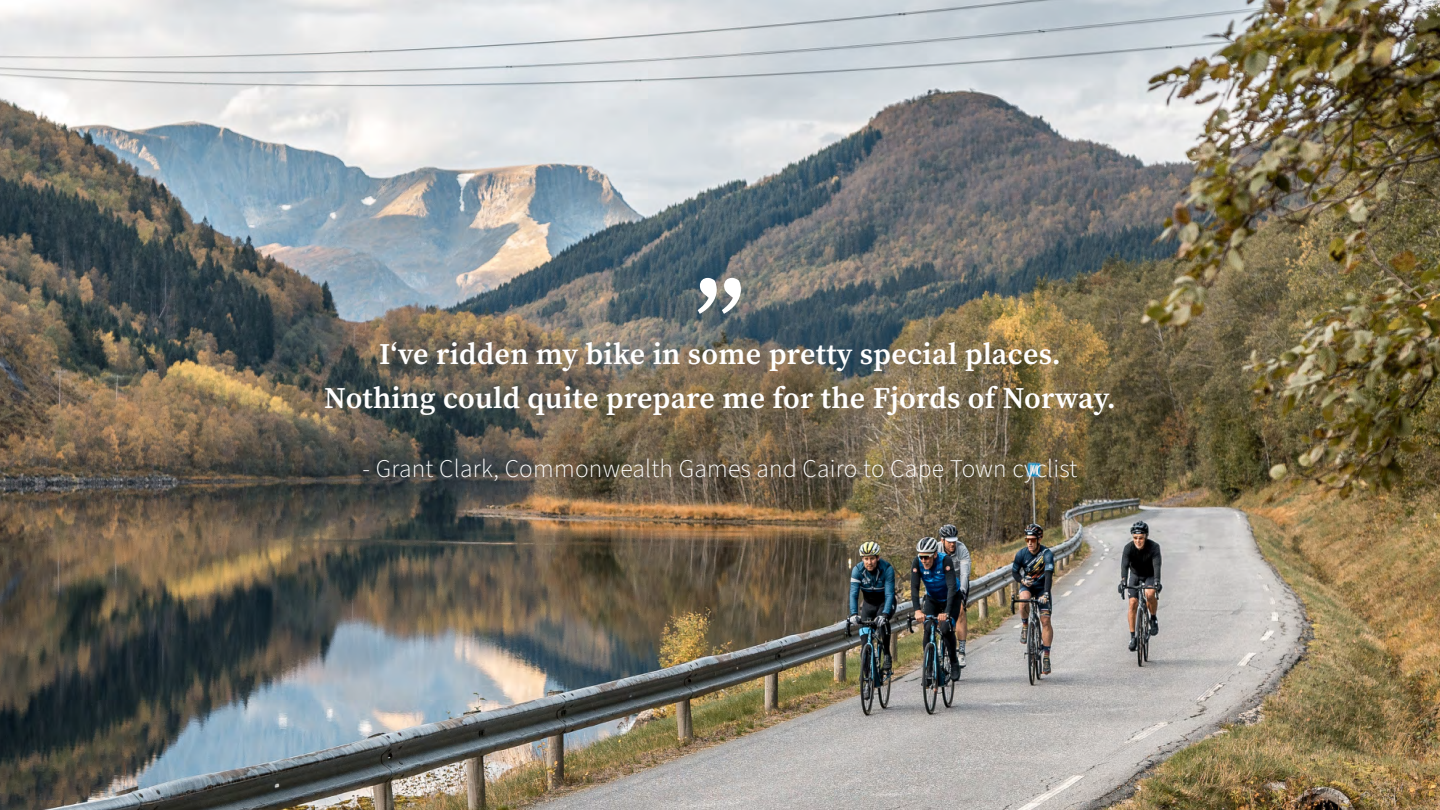
<style>
.page{position:relative;width:1440px;height:810px;background:#fff}
.page>*{position:absolute;margin:0;border:0;box-sizing:border-box;transform-origin:0 0}
.t1{font:600 116.32px "Source Serif Pro";color:#fff}
.t2{font:600 30px "Source Serif Pro";letter-spacing:.01em;color:#fff}
.t3{font:300 25.5px "Source Sans Pro";letter-spacing:.01em;color:#fff}
</style>
<div class="page">
<img style="left:0;top:0;width:1440px;height:810px">
<p class="t1" style="left:695px;top:246px;width:51px">”</p>
<p class="t2" style="left:379px;top:333px;width:683px">I‘ve ridden my bike in some pretty special places.</p>
<p class="t2" style="left:324px;top:378px;width:793px">Nothing could quite prepare me for the Fjords of Norway.</p>
<p class="t3" style="left:363px;top:452px;width:716px">- Grant Clark, Commonwealth Games and Cairo to Cape Town cyclist</p>
</div>
